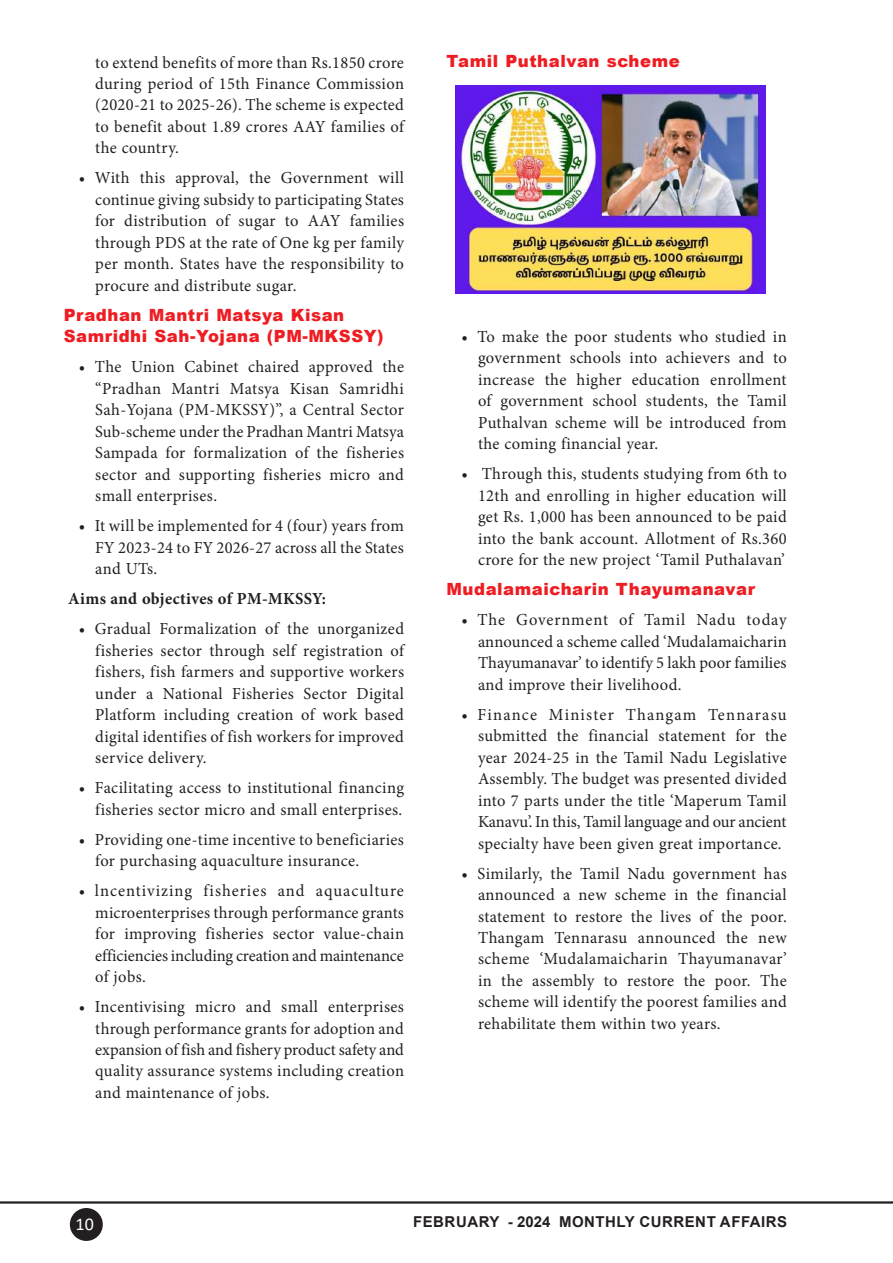
<style>
.page{position:relative;width:893px;height:1263px;background:#fff}
.page>*{position:absolute;margin:0;border:0;box-sizing:border-box;transform-origin:0 0}
.t1{font:18px "Calibri";color:#fff}
.t2{font:16.8px/21.5px "Minion Pro";letter-spacing:.02em;color:#231f20;text-align:justify}
.t3{font:900 16.8px/21.5px "Arial";letter-spacing:.035em;color:#ee1d23}
.t4{font:700 16.8px "Minion Pro";letter-spacing:.02em;color:#231f20}
.t5{font:700 15px "Arial";letter-spacing:.035em;color:#231f20}
</style>
<div class="page">
<hr style="left:0;top:1201px;width:893px;height:2px;background:#231f20">
<div style="left:70px;top:1208px;width:33px;height:33px;background:#231f20;border-radius:50%"></div>
<img style="left:455px;top:85px;width:311px;height:209px">
<p class="t2" style="left:95px;top:52px;width:310px">to extend benefits of more than Rs.1850 crore during period of 15th Finance Commission (2020-21 to 2025-26). The scheme is expected to benefit about 1.89 crores AAY families of the country.</p>
<p class="t2" style="left:95px;top:167px;width:310px;text-indent:-16px">• With this approval, the Government will continue giving subsidy to participating States for distribution of sugar to AAY families through PDS at the rate of One kg per family per month. States have the responsibility to procure and distribute sugar.</p>
<p class="t3" style="left:64px;top:303px;width:321px">Pradhan Mantri Matsya Kisan<br>Samridhi Sah-Yojana (PM-MKSSY)</p>
<p class="t2" style="left:95px;top:356px;width:310px;text-indent:-16px">• The Union Cabinet chaired approved the “Pradhan Mantri Matsya Kisan Samridhi Sah-Yojana (PM-MKSSY)”, a Central Sector Sub-scheme under the Pradhan Mantri Matsya Sampada for formalization of the fisheries sector and supporting fisheries micro and small enterprises.</p>
<p class="t2" style="left:95px;top:515px;width:310px;text-indent:-16px">• It will be implemented for 4 (four) years from FY 2023-24 to FY 2026-27 across all the States and UTs.</p>
<p class="t4" style="left:68px;top:587px;width:259px">Aims and objectives of PM-MKSSY:</p>
<p class="t2" style="left:95px;top:618px;width:310px;text-indent:-16px">• Gradual Formalization of the unorganized fisheries sector through self registration of fishers, fish farmers and supportive workers under a National Fisheries Sector Digital Platform including creation of work based digital identifies of fish workers for improved service delivery.</p>
<p class="t2" style="left:79px;top:777px;width:327px;text-align:right">• Facilitating access to institutional financing fisheries sector micro and small enterprises.</p>
<p class="t2" style="left:95px;top:829px;width:310px;text-indent:-16px">• Providing one-time incentive to beneficiaries for purchasing aquaculture insurance.</p>
<p class="t2" style="left:95px;top:880px;width:310px;text-indent:-16px">• lncentivizing fisheries and aquaculture microenterprises through performance grants for improving fisheries sector value-chain efficiencies including creation and maintenance of jobs.</p>
<p class="t2" style="left:95px;top:996px;width:310px;text-indent:-16px">• Incentivising micro and small enterprises through performance grants for adoption and expansion of fish and fishery product safety and quality assurance systems including creation and maintenance of jobs.</p>
<p class="t3" style="left:446px;top:50px;width:235px">Tamil Puthalvan scheme</p>
<p class="t2" style="left:478px;top:326px;width:310px;text-indent:-16px">• To make the poor students who studied in government schools into achievers and to increase the higher education enrollment of government school students, the Tamil Puthalvan scheme will be introduced from the coming financial year.</p>
<p class="t2" style="left:478px;top:463px;width:310px;text-indent:-16px">• Through this, students studying from 6th to 12th and enrolling in higher education will get Rs. 1,000 has been announced to be paid into the bank account. Allotment of Rs.360 crore for the new project ‘Tamil Puthalavan’</p>
<p class="t3" style="left:446px;top:578px;width:310px">Mudalamaicharin Thayumanavar</p>
<p class="t2" style="left:478px;top:609px;width:310px;text-indent:-16px">• The Government of Tamil Nadu today announced a scheme called ‘Mudalamaicharin Thayumanavar’ to identify 5 lakh poor families and improve their livelihood.</p>
<p class="t2" style="left:478px;top:704px;width:310px;text-indent:-16px">• Finance Minister Thangam Tennarasu submitted the financial statement for the year 2024-25 in the Tamil Nadu Legislative Assembly. The budget was presented divided into 7 parts under the title ‘Maperum Tamil Kanavu’. In this, Tamil language and our ancient specialty have been given great importance.</p>
<p class="t2" style="left:478px;top:863px;width:310px;text-indent:-16px">• Similarly, the Tamil Nadu government has announced a new scheme in the financial statement to restore the lives of the poor.<br>Thangam Tennarasu announced the new scheme ‘Mudalamaicharin Thayumanavar’ in the assembly to restore the poor. The scheme will identify the poorest families and rehabilitate them within two years.</p>
<p class="t1" style="left:76px;top:1211px;width:20px">10</p>
<p class="t5" style="left:413px;top:1211px;width:376px">FEBRUARY - 2024 MONTHLY CURRENT AFFAIRS</p>
</div>
